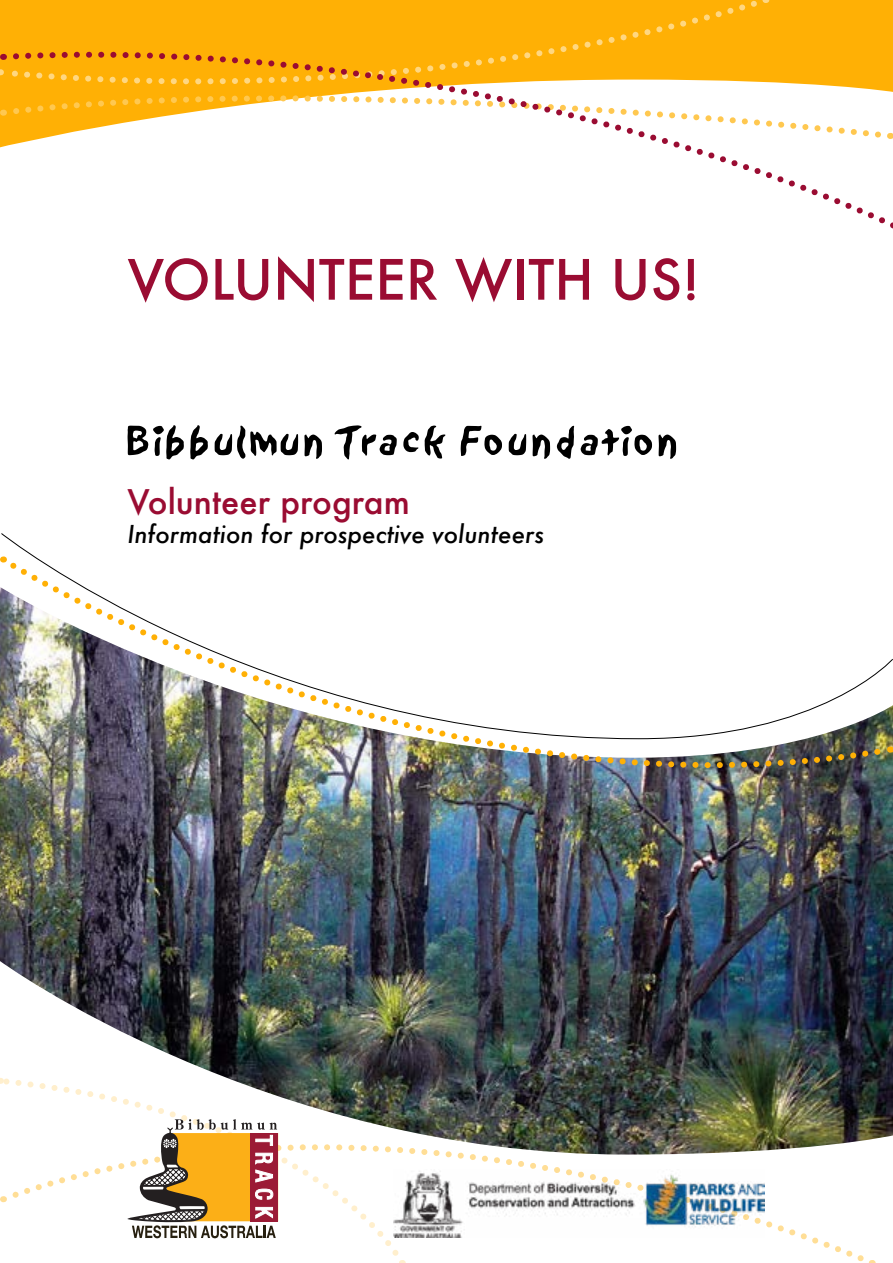
<style>
.page{position:relative;width:893px;height:1263px;background:#fff}
.page>*{position:absolute;margin:0;border:0;box-sizing:border-box;transform-origin:0 0}
.t1{font:500 54px "Futura";color:#9a0c32}
.t2{font:500 33px "Futura";color:#9a0c32}
.t3{font:italic 500 24px "Futura";color:#000}
</style>
<div class="page">
<svg style="left:128px;top:425px;width:548px;height:34px"></svg>
<img style="left:0;top:587px;width:893px;height:374px">
<svg style="left:1px;top:533px;width:892px;height:206px"></svg>
<img style="left:5px;top:557px;width:886px;height:265px">
<div style="left:0;top:0;width:893px;height:147px;background:#ffb005"></div>
<div style="left:0;top:0;width:761px;height:95px;background:#ffb005"></div>
<svg style="left:3px;top:36px;width:887px;height:188px"></svg>
<img style="left:0;top:961px;width:893px;height:301px">
<svg style="left:1px;top:1134px;width:867px;height:129px"></svg>
<svg style="left:0;top:1075px;width:404px;height:186px"></svg>
<svg style="left:128px;top:1119px;width:150px;height:119px"></svg>
<img style="left:394px;top:1169px;width:371px;height:68px">
<h1 class="t1" style="left:128px;top:243px;width:574px">VOLUNTEER WITH US!</h1>
<h2 class="t2" style="left:128px;top:479px;width:284px">Volunteer program</h2>
<p class="t3" style="left:128px;top:517px;width:418px">Information for prospective volunteers</p>
</div>
